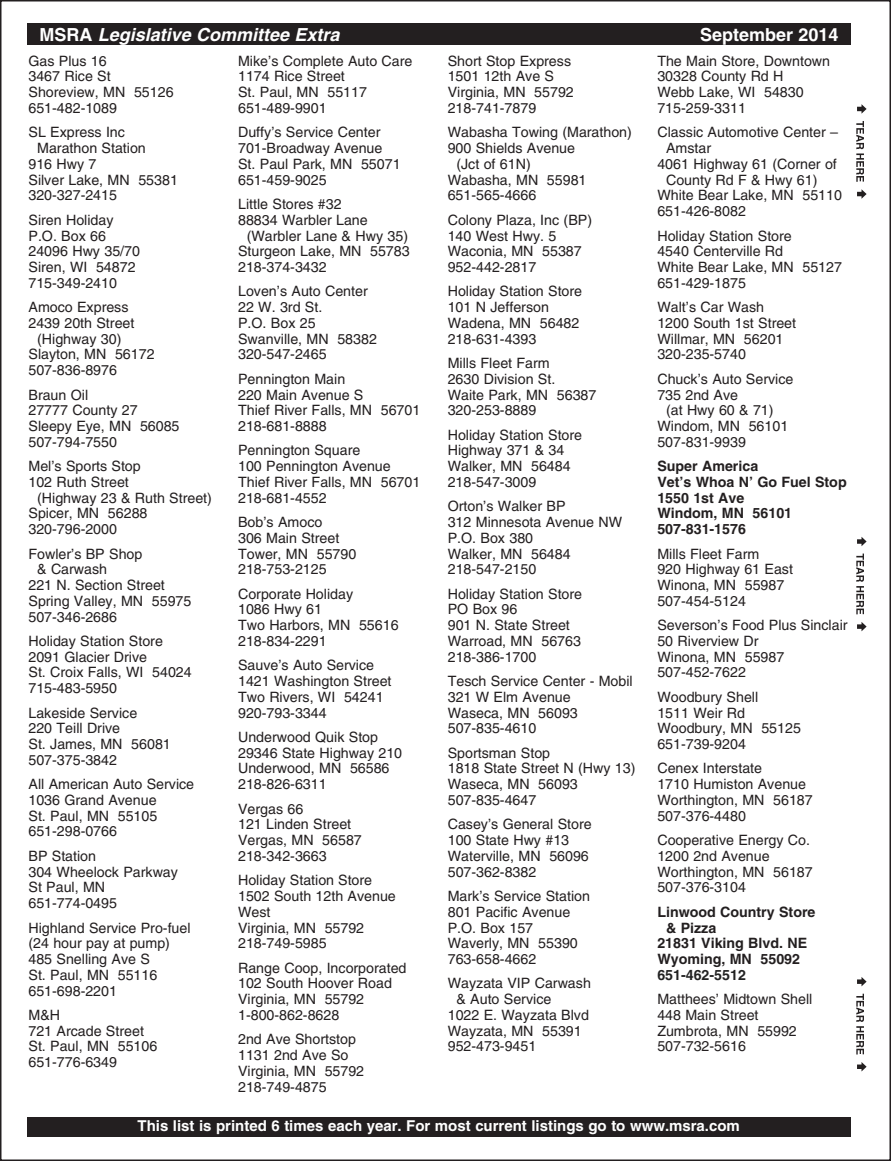
<style>
.page{position:relative;width:891px;height:1161px;background:#fff}
.page>*{position:absolute;margin:0;border:0;box-sizing:border-box;transform-origin:0 0}
.t1{font:italic 700 18px "Helvetica";color:#fff}
.t2{font:700 18px "Helvetica";color:#fff}
.t3{font:700 15px "Helvetica";color:#fff}
.t4{font:14.25px/15.8px "Helvetica";color:#231f20}
.t5{font:700 14.25px/15.8px "Helvetica";color:#231f20}
.t6{font:700 14.25px "Helvetica";color:#222}
.s1{font-style:normal}
</style>
<div class="page">
<div style="left:27px;top:23px;width:823px;height:22px;background:#231f20"></div>
<div style="left:27px;top:1117px;width:823px;height:20px;background:#231f20"></div>
<svg style="left:857px;top:104px;width:10px;height:10px"></svg>
<svg style="left:856px;top:121px;width:8px;height:61px"></svg>
<svg style="left:857px;top:189px;width:10px;height:10px"></svg>
<svg style="left:857px;top:977px;width:10px;height:9px"></svg>
<svg style="left:856px;top:994px;width:8px;height:61px"></svg>
<svg style="left:857px;top:1062px;width:10px;height:10px"></svg>
<svg style="left:857px;top:537px;width:10px;height:9px"></svg>
<svg style="left:856px;top:554px;width:8px;height:60px"></svg>
<svg style="left:857px;top:622px;width:10px;height:9px"></svg>
<p class="t1" style="left:39px;top:28px;width:302px"><span class="s1">MSRA</span> Legislative Committee Extra</p>
<p class="t2" style="left:700px;top:28px;width:140px">September 2014</p>
<p class="t4" style="left:28px;top:54px;width:147px">Gas Plus 16<br>3467 Rice St<br>Shoreview, MN 55126<br>651-482-1089</p>
<p class="t4" style="left:29px;top:126px;width:98px">SL Express Inc</p>
<p class="t4" style="left:37px;top:142px;width:110px">Marathon Station</p>
<p class="t4" style="left:29px;top:157px;width:70px">916 Hwy 7</p>
<p class="t4" style="left:29px;top:173px;width:151px">Silver Lake, MN 55381</p>
<p class="t4" style="left:29px;top:189px;width:90px">320-327-2415</p>
<p class="t4" style="left:29px;top:213px;width:113px">Siren Holiday<br>P.O. Box 66<br>24096 Hwy 35/70<br>Siren, WI 54872<br>715-349-2410</p>
<p class="t4" style="left:29px;top:301px;width:102px">Amoco Express</p>
<p class="t4" style="left:29px;top:316px;width:107px">2439 20th Street</p>
<p class="t4" style="left:37px;top:332px;width:86px">(Highway 30)</p>
<p class="t4" style="left:29px;top:348px;width:128px">Slayton, MN 56172</p>
<p class="t4" style="left:29px;top:364px;width:90px">507-836-8976</p>
<p class="t4" style="left:29px;top:388px;width:153px">Braun Oil<br>27777 County 27<br>Sleepy Eye, MN 56085<br>507-794-7550</p>
<p class="t4" style="left:29px;top:460px;width:114px">Mel’s Sports Stop</p>
<p class="t4" style="left:29px;top:475px;width:102px">102 Ruth Street</p>
<p class="t4" style="left:37px;top:491px;width:176px">(Highway 23 &amp; Ruth Street)</p>
<p class="t4" style="left:29px;top:507px;width:121px">Spicer, MN 56288</p>
<p class="t4" style="left:29px;top:523px;width:90px">320-796-2000</p>
<p class="t4" style="left:29px;top:547px;width:115px">Fowler’s BP Shop</p>
<p class="t4" style="left:37px;top:563px;width:72px">&amp; Carwash</p>
<p class="t4" style="left:29px;top:579px;width:138px">221 N. Section Street</p>
<p class="t4" style="left:29px;top:594px;width:164px">Spring Valley, MN 55975</p>
<p class="t4" style="left:29px;top:610px;width:90px">507-346-2686</p>
<p class="t4" style="left:29px;top:634px;width:165px">Holiday Station Store<br>2091 Glacier Drive<br>St. Croix Falls, WI 54024<br>715-483-5950</p>
<p class="t4" style="left:29px;top:706px;width:144px">Lakeside Service<br>220 Teill Drive<br>St. James, MN 56081<br>507-375-3842</p>
<p class="t4" style="left:29px;top:778px;width:167px">All American Auto Service<br>1036 Grand Avenue<br>St. Paul, MN 55105<br>651-298-0766</p>
<p class="t4" style="left:29px;top:849px;width:151px">BP Station<br>304 Wheelock Parkway<br>St Paul, MN<br>651-774-0495</p>
<p class="t4" style="left:29px;top:921px;width:164px">Highland Service Pro-fuel (24 hour pay at pump)<br>485 Snelling Ave S<br>St. Paul, MN 55116<br>651-698-2201</p>
<p class="t4" style="left:29px;top:1008px;width:130px">M&amp;H<br>721 Arcade Street<br>St. Paul, MN 55106<br>651-776-6349</p>
<p class="t4" style="left:238px;top:54px;width:176px">Mike’s Complete Auto Care<br>1174 Rice Street<br>St. Paul, MN 55117<br>651-489-9901</p>
<p class="t4" style="left:238px;top:126px;width:164px">Duffy’s Service Center<br>701-Broadway Avenue<br>St. Paul Park, MN 55071<br>651-459-9025</p>
<p class="t4" style="left:238px;top:197px;width:105px">Little Stores #32</p>
<p class="t4" style="left:238px;top:213px;width:131px">88834 Warbler Lane</p>
<p class="t4" style="left:247px;top:229px;width:163px">(Warbler Lane &amp; Hwy 35)</p>
<p class="t4" style="left:238px;top:245px;width:173px">Sturgeon Lake, MN 55783</p>
<p class="t4" style="left:238px;top:260px;width:90px">218-374-3432</p>
<p class="t4" style="left:238px;top:285px;width:140px">Loven’s Auto Center<br>22 W. 3rd St.<br>P.O. Box 25<br>Swanville, MN 58382<br>320-547-2465</p>
<p class="t4" style="left:238px;top:372px;width:184px">Pennington Main<br>220 Main Avenue S<br>Thief River Falls, MN 56701<br>218-681-8888</p>
<p class="t4" style="left:238px;top:444px;width:184px">Pennington Square<br>100 Pennington Avenue<br>Thief River Falls, MN 56701<br>218-681-4552</p>
<p class="t4" style="left:238px;top:516px;width:120px">Bob’s Amoco<br>306 Main Street<br>Tower, MN 55790<br>218-753-2125</p>
<p class="t4" style="left:238px;top:587px;width:162px">Corporate Holiday<br>1086 Hwy 61<br>Two Harbors, MN 55616<br>218-834-2291</p>
<p class="t4" style="left:238px;top:659px;width:155px">Sauve’s Auto Service<br>1421 Washington Street<br>Two Rivers, WI 54241<br>920-793-3344</p>
<p class="t4" style="left:238px;top:730px;width:166px">Underwood Quik Stop<br>29346 State Highway 210<br>Underwood, MN 56586<br>218-826-6311</p>
<p class="t4" style="left:238px;top:802px;width:125px">Vergas 66<br>121 Linden Street<br>Vergas, MN 56587<br>218-342-3663</p>
<p class="t4" style="left:238px;top:874px;width:159px">Holiday Station Store<br>1502 South 12th Avenue<br>West<br>Virginia, MN 55792<br>218-749-5985</p>
<p class="t4" style="left:238px;top:961px;width:170px">Range Coop, Incorporated<br>102 South Hoover Road<br>Virginia, MN 55792<br>1-800-862-8628</p>
<p class="t4" style="left:238px;top:1033px;width:128px">2nd Ave Shortstop<br>1131 2nd Ave So<br>Virginia, MN 55792<br>218-749-4875</p>
<p class="t4" style="left:448px;top:54px;width:128px">Short Stop Express<br>1501 12th Ave S<br>Virginia, MN 55792<br>218-741-7879</p>
<p class="t4" style="left:448px;top:126px;width:186px">Wabasha Towing (Marathon)</p>
<p class="t4" style="left:448px;top:142px;width:129px">900 Shields Avenue</p>
<p class="t4" style="left:456px;top:157px;width:76px">(Jct of 61N)</p>
<p class="t4" style="left:448px;top:173px;width:140px">Wabasha, MN 55981</p>
<p class="t4" style="left:448px;top:189px;width:90px">651-565-4666</p>
<p class="t4" style="left:448px;top:213px;width:146px">Colony Plaza, Inc (BP)<br>140 West Hwy. 5<br>Waconia, MN 55387<br>952-442-2817</p>
<p class="t4" style="left:448px;top:285px;width:136px">Holiday Station Store<br>101 N Jefferson<br>Wadena, MN 56482<br>218-631-4393</p>
<p class="t4" style="left:448px;top:357px;width:150px">Mills Fleet Farm<br>2630 Division St.<br>Waite Park, MN 56387<br>320-253-8889</p>
<p class="t4" style="left:448px;top:428px;width:136px">Holiday Station Store<br>Highway 371 &amp; 34<br>Walker, MN 56484<br>218-547-3009</p>
<p class="t4" style="left:448px;top:500px;width:176px">Orton’s Walker BP<br>312 Minnesota Avenue NW<br>P.O. Box 380<br>Walker, MN 56484<br>218-547-2150</p>
<p class="t4" style="left:448px;top:587px;width:136px">Holiday Station Store<br>PO Box 96<br>901 N. State Street<br>Warroad, MN 56763<br>218-386-1700</p>
<p class="t4" style="left:448px;top:675px;width:187px">Tesch Service Center - Mobil<br>321 W Elm Avenue<br>Waseca, MN 56093<br>507-835-4610</p>
<p class="t4" style="left:448px;top:746px;width:189px">Sportsman Stop<br>1818 State Street N (Hwy 13)<br>Waseca, MN 56093<br>507-835-4647</p>
<p class="t4" style="left:448px;top:818px;width:145px">Casey’s General Store<br>100 State Hwy #13<br>Waterville, MN 56096<br>507-362-8382</p>
<p class="t4" style="left:448px;top:890px;width:144px">Mark’s Service Station<br>801 Pacific Avenue<br>P.O. Box 157<br>Waverly, MN 55390<br>763-658-4662</p>
<p class="t4" style="left:448px;top:977px;width:145px">Wayzata VIP Carwash</p>
<p class="t4" style="left:456px;top:993px;width:96px">&amp; Auto Service</p>
<p class="t4" style="left:448px;top:1008px;width:143px">1022 E. Wayzata Blvd</p>
<p class="t4" style="left:448px;top:1024px;width:136px">Wayzata, MN 55391</p>
<p class="t4" style="left:448px;top:1040px;width:90px">952-473-9451</p>
<p class="t4" style="left:657px;top:54px;width:174px">The Main Store, Downtown<br>30328 County Rd H<br>Webb Lake, WI 54830<br>715-259-3311</p>
<p class="t4" style="left:657px;top:126px;width:182px">Classic Automotive Center –</p>
<p class="t4" style="left:666px;top:142px;width:47px">Amstar</p>
<p class="t4" style="left:657px;top:157px;width:181px">4061 Highway 61 (Corner of</p>
<p class="t4" style="left:666px;top:173px;width:153px">County Rd F &amp; Hwy 61)</p>
<p class="t4" style="left:657px;top:189px;width:186px">White Bear Lake, MN 55110</p>
<p class="t4" style="left:657px;top:205px;width:90px">651-426-8082</p>
<p class="t4" style="left:657px;top:229px;width:186px">Holiday Station Store<br>4540 Centerville Rd<br>White Bear Lake, MN 55127<br>651-429-1875</p>
<p class="t4" style="left:657px;top:301px;width:140px">Walt’s Car Wash<br>1200 South 1st Street<br>Willmar, MN 56201<br>320-235-5740</p>
<p class="t4" style="left:657px;top:372px;width:138px">Chuck’s Auto Service<br>735 2nd Ave</p>
<p class="t4" style="left:657px;top:404px;width:132px;text-indent:9px">(at Hwy 60 &amp; 71)<br>Windom, MN 56101<br>507-831-9939</p>
<p class="t5" style="left:657px;top:460px;width:191px">Super America<br>Vet’s Whoa N’ Go Fuel Stop<br>1550 1st Ave<br>Windom, MN 56101<br>507-831-1576</p>
<p class="t4" style="left:657px;top:547px;width:137px">Mills Fleet Farm<br>920 Highway 61 East<br>Winona, MN 55987<br>507-454-5124</p>
<p class="t4" style="left:657px;top:619px;width:192px">Severson’s Food Plus Sinclair<br>50 Riverview Dr<br>Winona, MN 55987<br>507-452-7622</p>
<p class="t4" style="left:657px;top:690px;width:145px">Woodbury Shell<br>1511 Weir Rd<br>Woodbury, MN 55125<br>651-739-9204</p>
<p class="t4" style="left:657px;top:762px;width:157px">Cenex Interstate<br>1710 Humiston Avenue<br>Worthington, MN 56187<br>507-376-4480</p>
<p class="t4" style="left:657px;top:834px;width:157px">Cooperative Energy Co.<br>1200 2nd Avenue<br>Worthington, MN 56187<br>507-376-3104</p>
<p class="t5" style="left:657px;top:905px;width:160px">Linwood Country Store</p>
<p class="t5" style="left:666px;top:921px;width:52px">&amp; Pizza</p>
<p class="t5" style="left:657px;top:937px;width:151px">21831 Viking Blvd. NE</p>
<p class="t5" style="left:657px;top:953px;width:144px">Wyoming, MN 55092</p>
<p class="t6" style="left:657px;top:970px;width:90px">651-462-5512</p>
<p class="t4" style="left:657px;top:993px;width:156px">Matthees’ Midtown Shell<br>448 Main Street<br>Zumbrota, MN 55992<br>507-732-5616</p>
<p class="t3" style="left:138px;top:1121px;width:604px">This list is printed 6 times each year. For most current listings go to www.msra.com</p>
</div>
